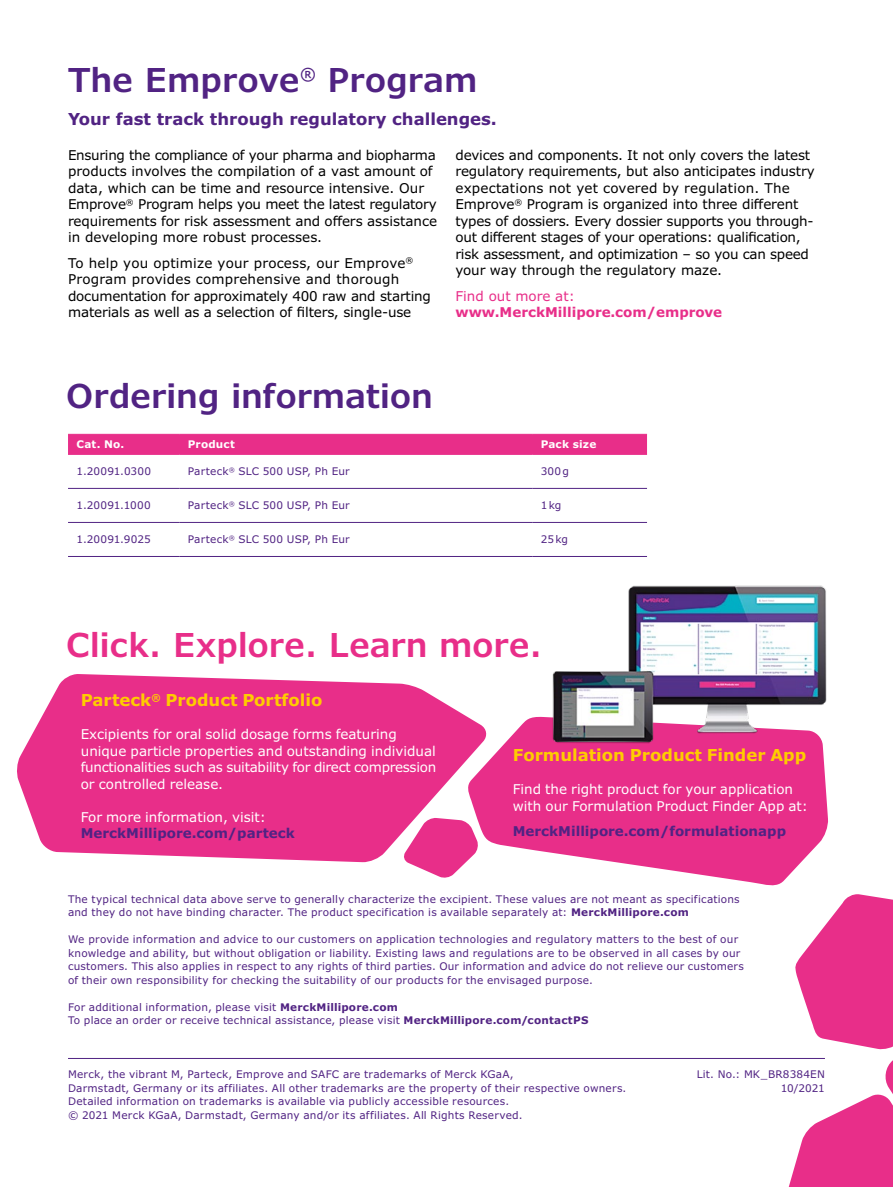
<style>
.page{position:relative;width:893px;height:1187px;background:#fff}
.page>*{position:absolute;margin:0;border:0;box-sizing:border-box;transform-origin:0 0}
.t1{font:600 33px "Verdana Pro";color:#512383}
.t2{font:600 33px "Verdana Pro";letter-spacing:-.005em;color:#e82e89}
.t3{font:700 16.5px "Verdana Pro";color:#fc0}
.t4{font:700 16.5px "Verdana Pro";color:#512383}
.t5{font:13.5px/16.5px "Verdana Pro";letter-spacing:-.01em;color:#000}
.t6{font:13.5px/16.5px "Verdana Pro";color:#fff}
.t7{font:700 13.5px "Verdana Pro";color:#512383}
.t8{font:700 13.5px "Verdana Pro";color:#e82e89}
.t9{font:13.5px "Verdana Pro";color:#e82e89}
.t10{font:10.5px/13.5px "Verdana Pro";letter-spacing:.015em;color:#512383}
.t11{font:700 10.5px "Verdana Pro";letter-spacing:.015em;color:#fff}
.s1{font-weight:700}
</style>
<div class="page">
<svg style="left:17px;top:674px;width:449px;height:188px;background:#ea4797"></svg>
<svg style="left:782px;top:894px;width:111px;height:292px"></svg>
<svg style="left:466px;top:716px;width:362px;height:170px;fill:#e82e89"></svg>
<svg style="left:403px;top:817px;width:76px;height:61px"></svg>
<img style="left:521px;top:585px;width:307px;height:168px">
<div style="left:68px;top:435px;width:579px;height:19px;background:#e82e89"></div>
<hr style="left:68px;top:434px;width:111px;height:1px;background:#e82e89">
<hr style="left:179px;top:434px;width:353px;height:1px;background:#e82e89">
<hr style="left:532px;top:434px;width:115px;height:1px;background:#e82e89">
<hr style="left:68px;top:454px;width:111px;height:1px;background:#e82e89">
<hr style="left:179px;top:454px;width:353px;height:1px;background:#e82e89">
<hr style="left:532px;top:454px;width:115px;height:1px;background:#e82e89">
<hr style="left:68px;top:488px;width:111px;height:1px;background:#512383">
<hr style="left:179px;top:488px;width:353px;height:1px;background:#512383">
<hr style="left:532px;top:488px;width:115px;height:1px;background:#512383">
<hr style="left:68px;top:522px;width:111px;height:1px;background:#512383">
<hr style="left:179px;top:522px;width:353px;height:1px;background:#512383">
<hr style="left:532px;top:522px;width:115px;height:1px;background:#512383">
<hr style="left:68px;top:556px;width:111px;height:1px;background:#512383">
<hr style="left:179px;top:556px;width:353px;height:1px;background:#512383">
<hr style="left:532px;top:556px;width:115px;height:1px;background:#512383">
<hr style="left:68px;top:1057px;width:757px;height:1px;background:#512383">
<h1 class="t1" style="left:68px;top:59px;width:411px">The Emprove<sup>®</sup> Program</h1>
<h2 class="t4" style="left:68px;top:108px;width:430px">Your fast track through regulatory challenges.</h2>
<p class="t5" style="left:68px;top:147px;width:371px">Ensuring the compliance of your pharma and biopharma products involves the compilation of a vast amount of data, which can be time and resource intensive. Our Emprove<sup>®</sup> Program helps you meet the latest regulatory requirements for risk assessment and offers assistance in developing more robust processes.</p>
<p class="t5" style="left:68px;top:255px;width:364px">To help you optimize your process, our Emprove<sup>® </sup>Program provides comprehensive and thorough documentation for approximately 400 raw and starting materials as well as a selection of filters, single-use</p>
<p class="t5" style="left:455px;top:147px;width:361px">devices and components. It not only covers the latest regulatory requirements, but also anticipates industry expectations not yet covered by regulation. The Emprove<sup>®</sup> Program is organized into three different types of dossiers. Every dossier supports you through&shy;out different stages of your operations: qualification, risk assessment, and optimization – so you can speed your way through the regulatory maze.</p>
<p class="t9" style="left:455px;top:287px;width:121px">Find out more at:</p>
<p class="t8" style="left:455px;top:303px;width:268px">www.MerckMillipore.com/emprove</p>
<h1 class="t1" style="left:66px;top:375px;width:368px">Ordering information</h1>
<p class="t11" style="left:77px;top:437px;width:49px">Cat. No.</p>
<p class="t11" style="left:188px;top:437px;width:49px">Product</p>
<p class="t11" style="left:541px;top:437px;width:57px">Pack size</p>
<p class="t10" style="left:77px;top:465px;width:76px">1.20091.0300</p>
<p class="t10" style="left:188px;top:465px;width:163px">Parteck<sup>®</sup> SLC 500 USP, Ph Eur</p>
<p class="t10" style="left:541px;top:465px;width:30px">300g</p>
<p class="t10" style="left:77px;top:499px;width:76px">1.20091.1000</p>
<p class="t10" style="left:188px;top:499px;width:163px">Parteck<sup>®</sup> SLC 500 USP, Ph Eur</p>
<p class="t10" style="left:541px;top:499px;width:22px">1kg</p>
<p class="t10" style="left:77px;top:533px;width:76px">1.20091.9025</p>
<p class="t10" style="left:188px;top:533px;width:163px">Parteck<sup>®</sup> SLC 500 USP, Ph Eur</p>
<p class="t10" style="left:541px;top:533px;width:29px">25kg</p>
<h1 class="t2" style="left:66px;top:623px;width:478px">Click. Explore. Learn more.</h1>
<h2 class="t3" style="left:81px;top:689px;width:243px">Parteck<sup>®</sup> Product Portfolio</h2>
<p class="t6" style="left:81px;top:726px;width:357px">Excipients for oral solid dosage forms featuring unique particle properties and outstanding individual functionalities such as suitability for direct compression or controlled release.</p>
<p class="t6" style="left:81px;top:808px;width:187px">For more information, visit:</p>
<p class="t7" style="left:81px;top:824px;width:216px">MerckMillipore.com/parteck</p>
<h2 class="t3" style="left:513px;top:744px;width:295px">Formulation Product Finder App</h2>
<p class="t6" style="left:513px;top:781px;width:297px">Find the right product for your application with our Formulation Product Finder App at:</p>
<p class="t7" style="left:513px;top:822px;width:275px">MerckMillipore.com/formulationapp</p>
<p class="t10" style="left:68px;top:892px;width:673px">The typical technical data above serve to generally characterize the excipient. These values are not meant as specifications and they do not have binding character. The product specification is available separately at: <span class="s1">MerckMillipore.com</span></p>
<p class="t10" style="left:68px;top:932px;width:677px">We provide information and advice to our customers on application technologies and regulatory matters to the best of our knowledge and ability, but without obligation or liability. Existing laws and regulations are to be observed in all cases by our customers. This also applies in respect to any rights of third parties. Our information and advice do not relieve our customers of their own responsibility for checking the suitability of our products for the envisaged purpose.</p>
<p class="t10" style="left:68px;top:1000px;width:522px">For additional information, please visit <span class="s1">MerckMillipore.com<br></span>To place an order or receive technical assistance, please visit <span class="s1">MerckMillipore.com/contactPS</span></p>
<p class="t10" style="left:68px;top:1067px;width:560px">Merck, the vibrant M, Parteck, Emprove and SAFC are trademarks of Merck KGaA,<br>Darmstadt, Germany or its affiliates. All other trademarks are the property of their respective owners.<br>Detailed information on trademarks is available via publicly accessible resources.<br>© 2021 Merck KGaA, Darmstadt, Germany and/or its affiliates. All Rights Reserved.</p>
<p class="t10" style="left:697px;top:1067px;width:130px;line-height:14px;text-align:right">Lit. No.: MK_BR8384EN<br>10/2021</p>
</div>
